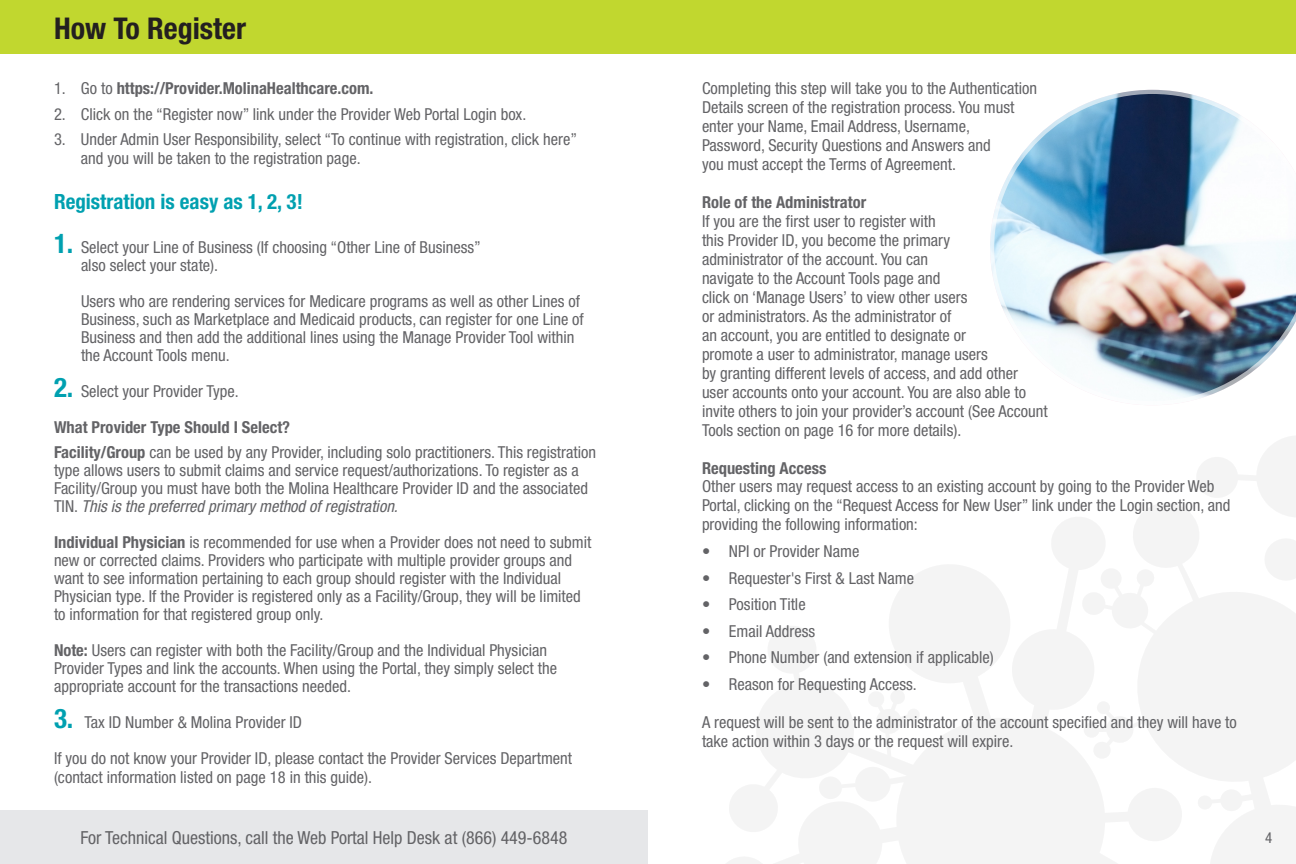
<style>
.page{position:relative;width:1296px;height:864px;background:#fff}
.page>*{position:absolute;margin:0;border:0;box-sizing:border-box;transform-origin:0 0}
.t1{font:700 condensed 30px "Helvetica Neue";color:#231f20}
.t2{font:700 condensed 21px "Helvetica Neue";color:#00a0b0}
.t3{font:condensed 18px "Helvetica Neue";color:#636366}
.t4{font:condensed 16.5px/18.9px "Helvetica Neue";color:#636366}
.t5{font:700 condensed 16.5px "Helvetica Neue";color:#636366}
.t6{font:condensed 15px "Helvetica Neue";color:#636366}
.s1{font-weight:400}
.s2{font-weight:700;font-size:27px;color:#00a0b0}
.s3{font-weight:700}
.s4{font-style:italic}
</style>
<div class="page">
<svg style="left:727px;top:436px;width:569px;height:428px"></svg>
<div style="left:0;top:810px;width:648px;height:54px;background:#e6e7e9"></div>
<div style="left:0;top:0;width:1296px;height:54px;background:#c1d72f"></div>
<img style="left:990px;top:89px;width:306px;height:309px">
<h2 class="t1" style="left:54px;top:11px;width:194px">How To Register</h2>
<p class="t5" style="left:54px;top:78px;width:321px"><span class="s1">1. Go to</span> https://Provider.MolinaHealthcare.com.</p>
<p class="t4" style="left:54px;top:104px;width:474px">2. Click on the “Register now” link under the Provider Web Portal Login box.</p>
<p class="t4" style="left:81px;top:130px;width:498px;text-indent:-27px">3. Under Admin User Responsibility, select “To continue with registration, click here” and you will be taken to the registration page.</p>
<h3 class="t2" style="left:54px;top:188px;width:250px">Registration is easy as 1, 2, 3!</h3>
<h4 class="t4" style="left:81px;top:238px;width:402px;line-height:18px;text-indent:-27px"><span class="s2">1.</span> Select your Line of Business (If choosing “Other Line of Business” also select your state).</h4>
<p class="t4" style="left:81px;top:292px;width:504px;line-height:18px">Users who are rendering services for Medicare programs as well as other Lines of Business, such as Marketplace and Medicaid products, can register for one Line of Business and then add the additional lines using the Manage Provider Tool within the Account Tools menu.</p>
<h4 class="t4" style="left:54px;top:382px;width:186px"><span class="s2">2.</span> Select your Provider Type.</h4>
<p class="t5" style="left:54px;top:417px;width:238px">What Provider Type Should I Select?</p>
<p class="t4" style="left:54px;top:443px;width:544px;line-height:18px"><span class="s3">Facility/Group</span> can be used by any Provider, including solo practitioners. This registration type allows users to submit claims and service request/authorizations. To register as a Facility/Group you must have both the Molina Healthcare Provider ID and the associated TIN. <span class="s4">This is the preferred primary method of registration.</span></p>
<p class="t4" style="left:54px;top:533px;width:539px;line-height:18px"><span class="s3">Individual Physician</span> is recommended for use when a Provider does not need to submit new or corrected claims. Providers who participate with multiple provider groups and want to see information pertaining to each group should register with the Individual Physician type. If the Provider is registered only as a Facility/Group, they will be limited to information for that registered group only.</p>
<p class="t4" style="left:54px;top:641px;width:505px;line-height:18px"><span class="s3">Note:</span> Users can register with both the Facility/Group and the Individual Physician<br>Provider Types and link the accounts. When using the Portal, they simply select the appropriate account for the transactions needed.</p>
<h4 class="t4" style="left:54px;top:713px;width:250px"><span class="s2">3.</span> Tax ID Number &amp; Molina Provider ID</h4>
<p class="t4" style="left:54px;top:749px;width:520px">If you do not know your Provider ID, please contact the Provider Services Department (contact information listed on page 18 in this guide).</p>
<p class="t3" style="left:81px;top:827px;width:488px">For Technical Questions, call the Web Portal Help Desk at (866) 449-6848</p>
<p class="t4" style="left:702px;top:79px;width:337px">Completing this step will take you to the Authentication</p>
<p class="t4" style="left:702px;top:98px;width:314px">Details screen of the registration process. You must enter your Name, Email Address, Username,</p>
<p class="t4" style="left:702px;top:155px;width:255px">you must accept the Terms of Agreement.</p>
<p class="t5" style="left:702px;top:192px;width:166px">Role of the Administrator</p>
<p class="t4" style="left:702px;top:136px;width:290px">Password, Security Questions and Answers and</p>
<p class="t4" style="left:702px;top:211px;width:347px">If you are the first user to register with<br>this Provider ID, you become the primary<br>administrator of the account. You can<br>navigate to the Account Tools page and<br>click on ‘Manage Users’ to view other users<br>or administrators. As the administrator of<br>an account, you are entitled to designate or<br>promote a user to administrator, manage users<br>by granting different levels of access, and add other user accounts onto your account. You are also able to invite others to join your provider’s account (See Account Tools section on page 16 for more details).</p>
<p class="t5" style="left:702px;top:458px;width:126px">Requesting Access</p>
<p class="t4" style="left:702px;top:477px;width:530px">Other users may request access to an existing account by going to the Provider Web<br>Portal, clicking on the “Request Access for New User” link under the Login section, and providing the following information:</p>
<p class="t4" style="left:702px;top:542px;width:159px">• NPI or Provider Name</p>
<p class="t4" style="left:702px;top:568px;width:214px">• Requester's First &amp; Last Name</p>
<p class="t4" style="left:702px;top:595px;width:105px">• Position Title</p>
<p class="t4" style="left:702px;top:621px;width:115px">• Email Address</p>
<p class="t4" style="left:702px;top:648px;width:293px">• Phone Number (and extension if applicable)</p>
<p class="t4" style="left:702px;top:674px;width:216px">• Reason for Requesting Access.</p>
<p class="t4" style="left:702px;top:712px;width:536px">A request will be sent to the administrator of the account specified and they will have to take action within 3 days or the request will expire.</p>
<p class="t6" style="left:1265px;top:829px;width:9px">4</p>
</div>
